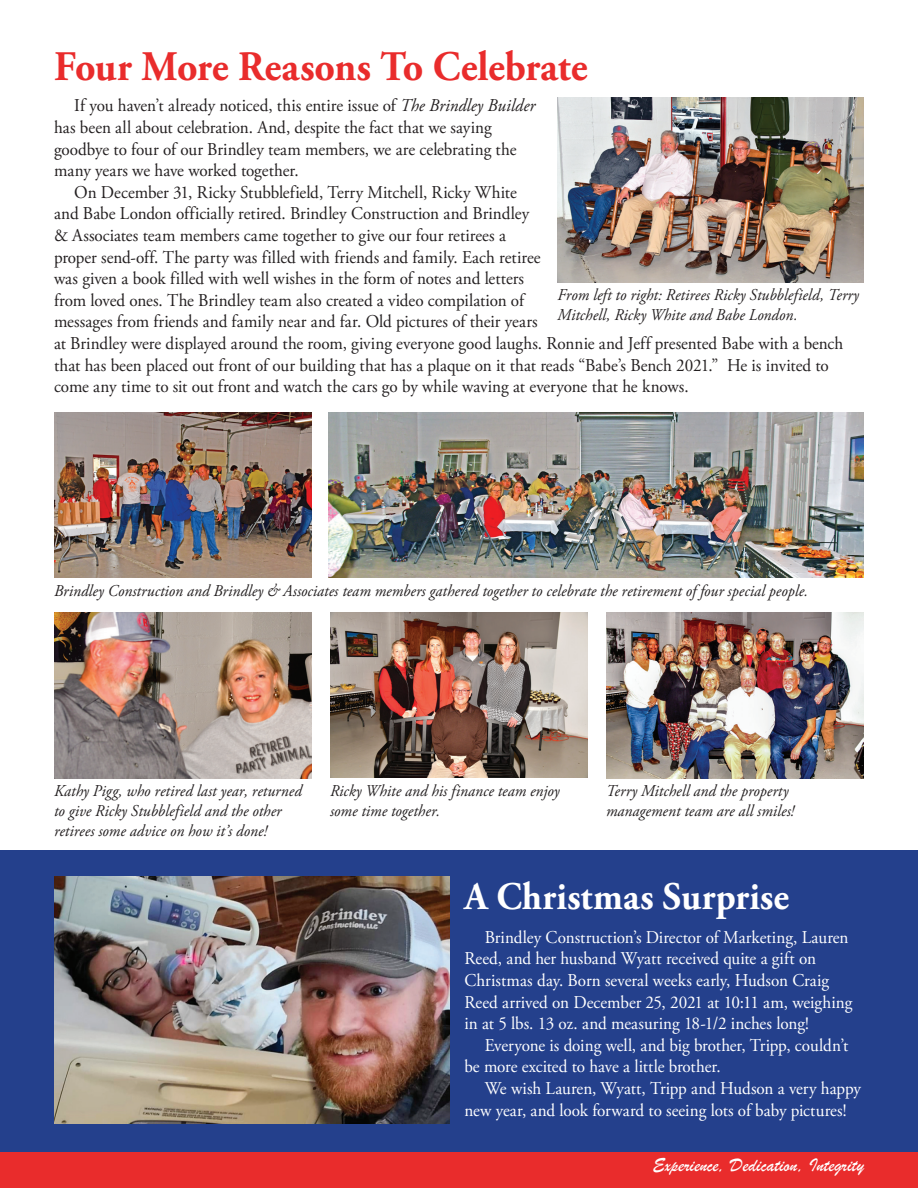
<style>
.page{position:relative;width:918px;height:1188px;background:#fff}
.page>*{position:absolute;margin:0;border:0;box-sizing:border-box;transform-origin:0 0}
.t1{font:700 42px "Adobe Garamond Pro";color:#e92c2c;scale:.95 1}
.t2{font:700 39px "Adobe Garamond Pro";letter-spacing:.005em;color:#fff;scale:.95 1}
.t3{font:19.5px "Brush Script";color:#fff}
.t4{font:18px/21.6px "Adobe Garamond Pro";color:#231f20;scale:.95 1}
.t5{font:18px/21.6px "Adobe Garamond Pro";color:#fff;scale:.95 1}
.t6{font:italic 16.5px/19.8px "Adobe Garamond Pro";letter-spacing:.005em;color:#231f20;scale:.95 1}
.s1{font-style:italic}
</style>
<div class="page">
<div style="left:0;top:850px;width:918px;height:303px;background:#24408c"></div>
<div style="left:0;top:1153px;width:918px;height:35px;background:#e92c2c"></div>
<img style="left:54px;top:876px;width:396px;height:248px">
<img style="left:558px;top:97px;width:306px;height:186px">
<img style="left:328px;top:412px;width:536px;height:166px">
<img style="left:54px;top:412px;width:258px;height:166px">
<img style="left:54px;top:613px;width:258px;height:165px">
<img style="left:330px;top:613px;width:258px;height:164px">
<img style="left:606px;top:613px;width:258px;height:165px">
<h1 class="t1" style="left:54px;top:42px;width:563px">Four More Reasons To Celebrate</h1>
<p class="t4" style="left:54px;top:95px;width:508px;text-indent:20px">If you haven’t already noticed, this entire issue of <span class="s1">The Brindley Builder </span>has been all about celebration. And, despite the fact that we saying goodbye to four of our Brindley team members, we are celebrating the many years we have worked together.</p>
<p class="t4" style="left:54px;top:182px;width:832px;text-indent:20px">On December 31, Ricky Stubblefield, Terry Mitchell, Ricky White<br>and Babe London officially retired. Brindley Construction and Brindley<br>&amp; Associates team members came together to give our four retirees a<br>proper send-off. The party was filled with friends and family. Each retiree<br>was given a book filled with well wishes in the form of notes and letters<br>from loved ones. The Brindley team also created a video compilation of<br>messages from friends and family near and far. Old pictures of their years<br>at Brindley were displayed around the room, giving everyone good laughs. Ronnie and Jeff presented Babe with a bench that has been placed out front of our building that has a plaque on it that reads “Babe’s Bench 2021.” He is invited to come any time to sit out front and watch the cars go by while waving at everyone that he knows.</p>
<p class="t6" style="left:558px;top:286px;width:319px">From left to right: Retirees Ricky Stubblefield, Terry<br>Mitchell, Ricky White and Babe London.</p>
<p class="t6" style="left:54px;top:581px;width:795px">Brindley Construction and Brindley &amp; Associates team members gathered together to celebrate the retirement of four special people.</p>
<p class="t6" style="left:54px;top:781px;width:262px">Kathy Pigg, who retired last year, returned to give Ricky Stubblefield and the other retirees some advice on how it’s done!</p>
<p class="t6" style="left:330px;top:781px;width:243px">Ricky White and his finance team enjoy some time together.</p>
<p class="t6" style="left:606px;top:781px;width:200px">Terry Mitchell and the property management team are all smiles!</p>
<h2 class="t2" style="left:464px;top:874px;width:343px">A Christmas Surprise</h2>
<p class="t5" style="left:464px;top:927px;width:410px;text-indent:20px">Brindley Construction’s Director of Marketing, Lauren Reed, and her husband Wyatt received quite a gift on Christmas day. Born several weeks early, Hudson Craig Reed arrived on December 25, 2021 at 10:11 am, weighing in at 5 lbs. 13 oz. and measuring 18-1/2 inches long!</p>
<p class="t5" style="left:464px;top:1035px;width:406px;text-indent:20px">Everyone is doing well, and big brother, Tripp, couldn’t be more excited to have a little brother.</p>
<p class="t5" style="left:464px;top:1078px;width:419px;text-indent:20px">We wish Lauren, Wyatt, Tripp and Hudson a very happy new year, and look forward to seeing lots of baby pictures!</p>
<p class="t3" style="left:653px;top:1153px;width:213px">Experience, Dedication, Integrity</p>
</div>
